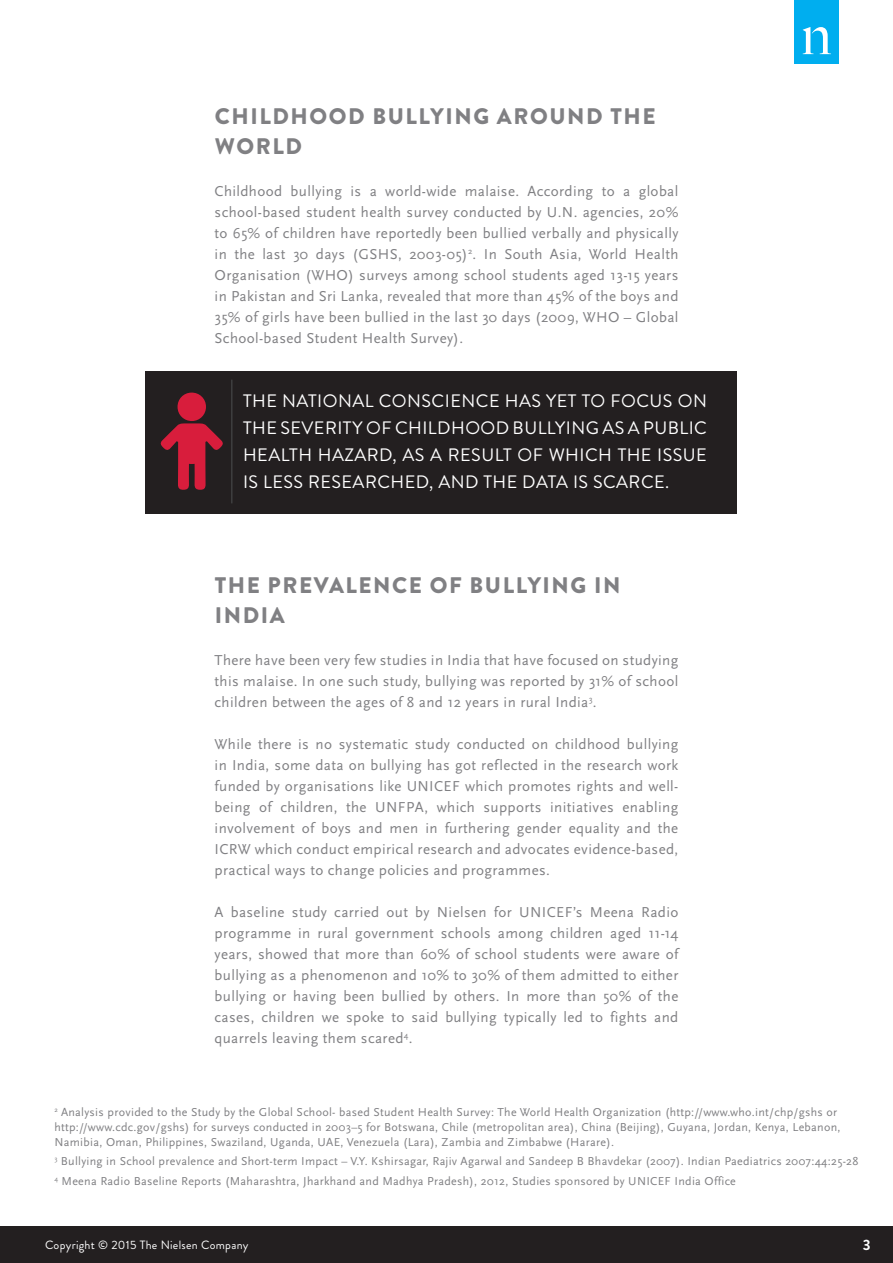
<style>
.page{position:relative;width:893px;height:1263px;background:#fff}
.page>*{position:absolute;margin:0;border:0;box-sizing:border-box;transform-origin:0 0}
.Intro_text{font:900 22.5px/30px "Brandon Grotesque";letter-spacing:.07em;color:#808083}
.t1{font:18px/27px "Brandon Grotesque";letter-spacing:.025em;color:#fff;text-align:justify}
.Body_copy{font:15px/21px "Scala Sans OT";letter-spacing:.025em;color:#808083;text-align:justify}
.t2{font:700 15px "Brandon Grotesque";color:#fff}
.t3{font:12px/15px "Scala Sans OT";letter-spacing:.025em;color:#808083}
.t4{font:12px "Brandon Grotesque";letter-spacing:.025em;color:#fff}
</style>
<div class="page">
<div style="left:0;top:1227px;width:893px;height:36px;background:#231f20"></div>
<div style="left:795px;top:0;width:44px;height:63px;background:#00aeef"></div>
<svg style="left:803px;top:27px;width:28px;height:27px"></svg>
<div style="left:145px;top:371px;width:591px;height:142px;background:#231f20"></div>
<div style="left:177px;top:392px;width:29px;height:29px;background:#d81d3c;border-radius:50%"></div>
<svg style="left:160px;top:423px;width:63px;height:67px"></svg>
<hr style="left:231px;top:380px;width:1px;height:123px;background:#3e3e3f">
<p class="Intro_text" style="left:215px;top:101px;width:442px">CHILDHOOD BULLYING AROUND THE<br>WORLD</p>
<p class="Body_copy" style="left:215px;top:181px;width:465px">Childhood bullying is a world-wide malaise. According to a global school-based student health survey conducted by U.N. agencies, 20% to 65% of children have reportedly been bullied verbally and physically in the last 30 days (GSHS, 2003-05)<sup>2</sup>. In South Asia, World Health Organisation (WHO) surveys among school students aged 13-15 years in Pakistan and Sri Lanka, revealed that more than 45% of the boys and 35% of girls have been bullied in the last 30 days (2009, WHO – Global School-based Student Health Survey).</p>
<p class="t1" style="left:243px;top:387px;width:465px">THE NATIONAL CONSCIENCE HAS YET TO FOCUS ON THE SEVERITY OF CHILDHOOD BULLYING AS A PUBLIC HEALTH HAZARD, AS A RESULT OF WHICH THE ISSUE IS LESS RESEARCHED, AND THE DATA IS SCARCE.</p>
<p class="Intro_text" style="left:215px;top:571px;width:407px">THE PREVALENCE OF BULLYING IN<br>INDIA</p>
<p class="Body_copy" style="left:215px;top:650px;width:465px">There have been very few studies in India that have focused on studying this malaise. In one such study, bullying was reported by 31% of school children between the ages of 8 and 12 years in rural India<sup>3</sup>.</p>
<p class="Body_copy" style="left:215px;top:734px;width:465px">While there is no systematic study conducted on childhood bullying in India, some data on bullying has got reflected in the research work funded by organisations like UNICEF which promotes rights and well&shy;being of children, the UNFPA, which supports initiatives enabling involvement of boys and men in furthering gender equality and the ICRW which conduct empirical research and advocates evidence-based, practical ways to change policies and programmes.</p>
<p class="Body_copy" style="left:215px;top:902px;width:465px">A baseline study carried out by Nielsen for UNICEF’s Meena Radio programme in rural government schools among children aged 11-14 years, showed that more than 60% of school students were aware of bullying as a phenomenon and 10% to 30% of them admitted to either bullying or having been bullied by others. In more than 50% of the cases, children we spoke to said bullying typically led to fights and quarrels leaving them scared<sup>4</sup>.</p>
<p class="t3" style="left:54px;top:1105px;width:788px"><sup>2</sup> Analysis provided to the Study by the Global School- based Student Health Survey: The World Health Organization (http://www.who.int/chp/gshs or http://www.cdc.gov/gshs) for surveys conducted in 2003–5 for Botswana, Chile (metropolitan area), China (Beijing), Guyana, Jordan, Kenya, Lebanon,<br>Namibia, Oman, Philippines, Swaziland, Uganda, UAE, Venezuela (Lara), Zambia and Zimbabwe (Harare).</p>
<p class="t3" style="left:54px;top:1154px;width:805px"><sup>3</sup> Bullying in School prevalence and Short-term Impact – V.Y. Kshirsagar, Rajiv Agarwal and Sandeep B Bhavdekar (2007). Indian Paediatrics 2007:44:25-28</p>
<p class="t3" style="left:54px;top:1174px;width:683px"><sup>4</sup> Meena Radio Baseline Reports (Maharashtra, Jharkhand and Madhya Pradesh), 2012, Studies sponsored by UNICEF India Office</p>
<p class="t4" style="left:45px;top:1237px;width:205px">Copyright © 2015 The Nielsen Company</p>
<p class="t2" style="left:863px;top:1234px;width:9px">3</p>
</div>
